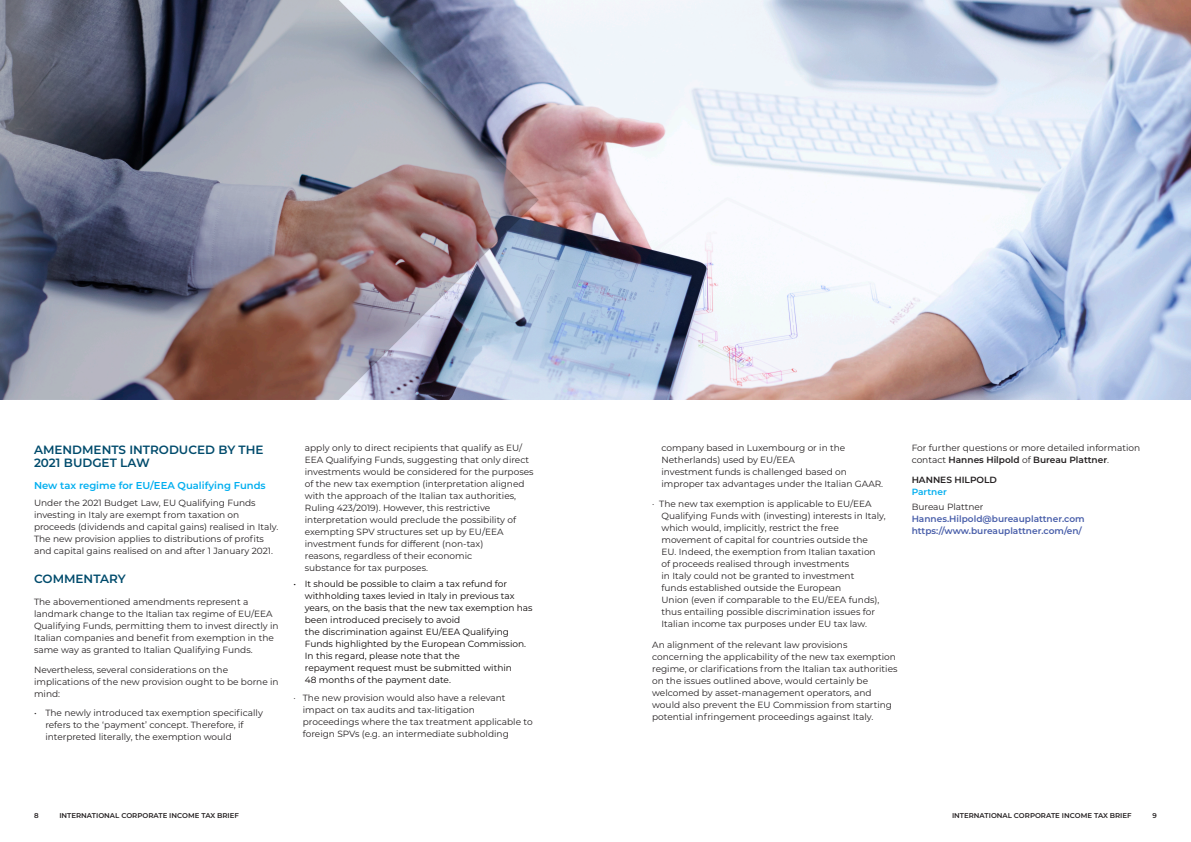
<style>
.page{position:relative;width:1191px;height:842px;background:#fff}
.page>*{position:absolute;margin:0;border:0;box-sizing:border-box;transform-origin:0 0}
.t1{font:600 12px/13px "Montserrat";color:#004b6c}
.t2{font:600 10px "Montserrat";color:#00aeef}
.Body{font:9px/12px "Montserrat";color:#231f20}
.t3{font:9px/12px "Montserrat";color:#080302}
.Body-2{font:600 9px "Montserrat";color:#475da9}
.Body-3{font:600 9px "Montserrat";color:#231f20}
.t4{font:600 9px "Montserrat";color:#00aeef}
.t5{font:600 7px "Montserrat";color:#231f20}
.s1{font-weight:600}
</style>
<div class="page">
<img style="left:539px;top:0;width:652px;height:400px">
<img style="left:0;top:0;width:539px;height:400px">
<h2 class="t1" style="left:34px;top:442px;width:231px">AMENDMENTS INTRODUCED BY THE<br>2021 BUDGET LAW</h2>
<h3 class="t2" style="left:34px;top:478px;width:233px">New tax regime for EU/EEA Qualifying Funds</h3>
<p class="Body" style="left:34px;top:497px;width:246px">Under the 2021 Budget Law, EU Qualifying Funds investing in Italy are exempt from taxation on proceeds (dividends and capital gains) realised in Italy.<br>The new provision applies to distributions of profits and capital gains realised on and after 1 January 2021.</p>
<h2 class="t1" style="left:34px;top:571px;width:93px">COMMENTARY</h2>
<p class="Body" style="left:34px;top:595px;width:246px">The abovementioned amendments represent a landmark change to the Italian tax regime of EU/EEA Qualifying Funds, permitting them to invest directly in Italian companies and benefit from exemption in the same way as granted to Italian Qualifying Funds.</p>
<p class="Body" style="left:34px;top:664px;width:246px">Nevertheless, several considerations on the implications of the new provision ought to be borne in mind:</p>
<p class="Body" style="left:45px;top:706px;width:219px;text-indent:-11px">• The newly introduced tax exemption specifically refers to the ‘payment’ concept. Therefore, if interpreted literally, the exemption would</p>
<p class="Body" style="left:305px;top:441px;width:230px">apply only to direct recipients that qualify as EU/ EEA Qualifying Funds, suggesting that only direct investments would be considered for the purposes of the new tax exemption (interpretation aligned with the approach of the Italian tax authorities, Ruling 423/2019). However, this restrictive interpretation would preclude the possibility of exempting SPV structures set up by EU/EEA investment funds for different (non-tax)<br>reasons, regardless of their economic<br>substance for tax purposes.</p>
<p class="t3" style="left:305px;top:577px;width:229px;text-indent:-11px">• It should be possible to claim a tax refund for withholding taxes levied in Italy in previous tax years, on the basis that the new tax exemption has been introduced precisely to avoid<br>the discrimination against EU/EEA Qualifying Funds highlighted by the European Commission.<br>In this regard, please note that the<br>repayment request must be submitted within<br>48 months of the payment date.</p>
<p class="Body" style="left:303px;top:692px;width:231px;text-indent:-9px">· The new provision would also have a relevant impact on tax audits and tax-litigation proceedings where the tax treatment applicable to foreign SPVs (e.g. an intermediate subholding</p>
<p class="Body" style="left:661px;top:441px;width:223px">company based in Luxembourg or in the Netherlands) used by EU/EEA<br>investment funds is challenged based on improper tax advantages under the Italian GAAR.</p>
<p class="Body" style="left:661px;top:498px;width:226px;text-indent:-9px">· The new tax exemption is applicable to EU/EEA Qualifying Funds with (investing) interests in Italy, which would, implicitly, restrict the free movement of capital for countries outside the<br>EU. Indeed, the exemption from Italian taxation of proceeds realised through investments<br>in Italy could not be granted to investment<br>funds established outside the European<br>Union (even if comparable to the EU/EEA funds), thus entailing possible discrimination issues for Italian income tax purposes under EU tax law.</p>
<p class="Body" style="left:652px;top:638px;width:247px">An alignment of the relevant law provisions concerning the applicability of the new tax exemption regime, or clarifications from the Italian tax authorities on the issues outlined above, would certainly be welcomed by asset-management operators, and would also prevent the EU Commission from starting potential infringement proceedings against Italy.</p>
<p class="Body" style="left:911px;top:441px;width:230px">For further questions or more detailed information contact <span class="s1">Hannes Hilpold</span> of <span class="s1">Bureau Plattner</span>.</p>
<p class="Body-3" style="left:911px;top:474px;width:87px">HANNES HILPOLD</p>
<h2 class="t4" style="left:911px;top:486px;width:37px">Partner</h2>
<p class="Body" style="left:911px;top:501px;width:73px">Bureau Plattner</p>
<p class="Body-2" style="left:911px;top:512px;width:174px">Hannes.Hilpold@bureauplattner.com</p>
<p class="Body-2" style="left:911px;top:524px;width:172px">https://www.bureauplattner.com/en/</p>
<p class="t5" style="left:34px;top:810px;width:6px">8</p>
<p class="t5" style="left:59px;top:810px;width:181px">INTERNATIONAL CORPORATE INCOME TAX BRIEF</p>
<p class="t5" style="left:952px;top:810px;width:181px">INTERNATIONAL CORPORATE INCOME TAX BRIEF</p>
<p class="t5" style="left:1152px;top:810px;width:6px">9</p>
</div>
